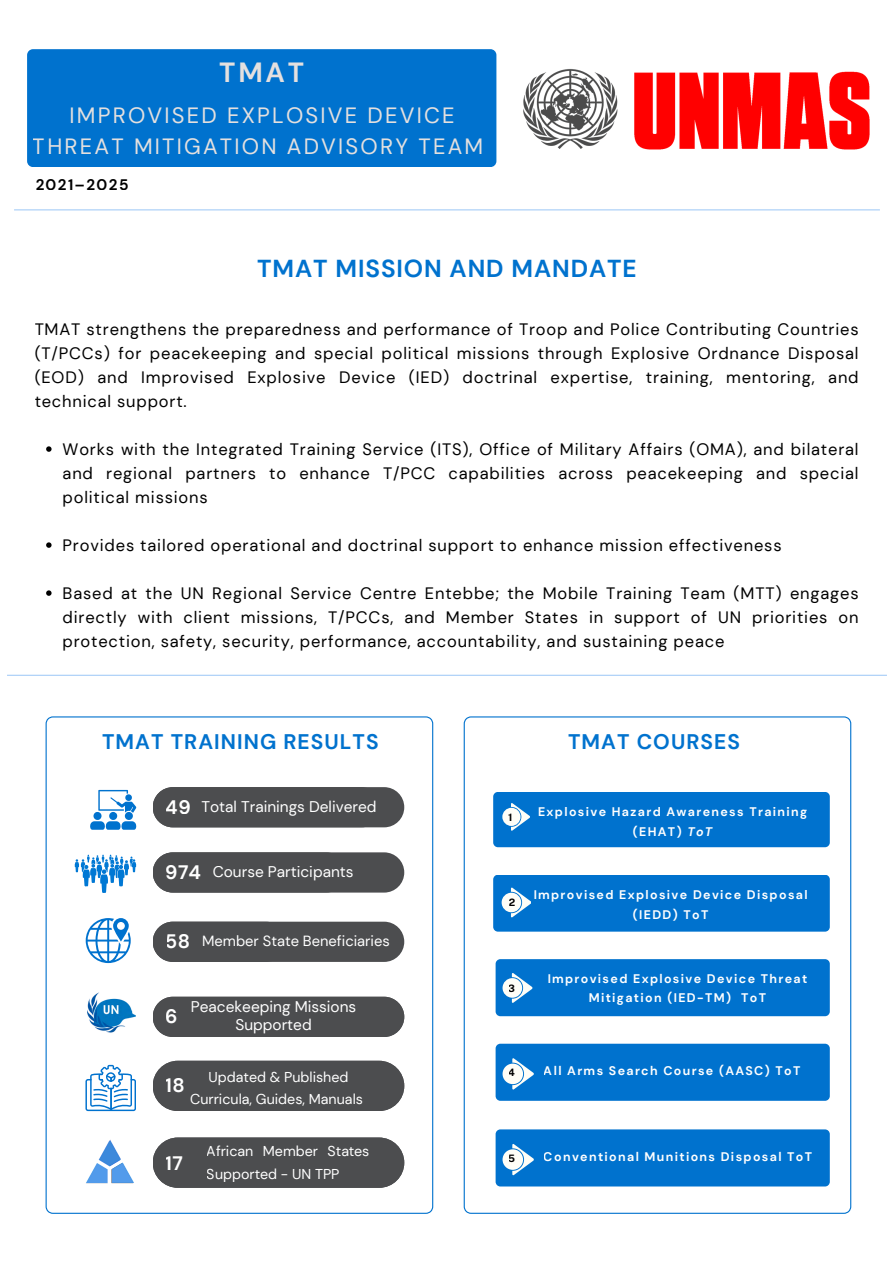
<style>
.page{position:relative;width:894px;height:1264px;background:#fff}
.page>*{position:absolute;margin:0;border:0;box-sizing:border-box;transform-origin:0 0}
.t1{font:700 27.75px "DM Sans";color:#e4e0df}
.t2{font:700 24.45px "DM Sans";letter-spacing:.04em;color:#0072ce}
.t3{font:22.05px/30.8px "DM Sans";letter-spacing:.1em;color:#e4e0df;text-align:center}
.t4{font:700 21px "DM Sans";letter-spacing:.05em;color:#0072ce}
.t5{font:700 19.5px "DM Sans";color:#fff}
.t6{font:16.5px/24px "DM Sans";letter-spacing:.05em;color:#000;text-align:justify}
.t7{font:15.45px/18px "DM Sans";color:#fff;text-align:center}
.t8{font:700 15.3px "DM Sans";letter-spacing:.095em;color:#000}
.t9{font:14.7px "DM Sans";color:#fff}
.t10{font:14.25px/22.6px "DM Sans";color:#fff}
.t11{font:700 12.45px/19.6px "DM Sans";letter-spacing:.11em;color:#fff;text-align:center}
.t12{font:700 10.5px "Public Sans";color:#000}
.t13{font:700 10.2px "Public Sans";color:#000}
.s1{font-style:italic}
</style>
<div class="page">
<div style="left:27px;top:49px;width:469px;height:118px;background:#0072ce"></div>
<img style="left:523px;top:68px;width:347px;height:82px">
<hr style="left:14px;top:209px;width:865px;height:1px;background:#4a98ef">
<hr style="left:7px;top:674px;width:879px;height:2px;background:#4a98ef">
<svg style="left:46px;top:446px;width:6px;height:6px"></svg>
<svg style="left:46px;top:542px;width:6px;height:6px"></svg>
<svg style="left:46px;top:590px;width:6px;height:6px"></svg>
<svg style="left:463px;top:716px;width:387px;height:497px"></svg>
<svg style="left:46px;top:716px;width:387px;height:497px"></svg>
<div style="left:153px;top:787px;width:251px;height:40px;background:#4c4d4f"></div>
<div style="left:153px;top:921px;width:251px;height:40px;background:#4c4d4f"></div>
<div style="left:153px;top:996px;width:251px;height:40px;background:#4c4d4f"></div>
<div style="left:153px;top:852px;width:251px;height:40px;background:#4c4d4f"></div>
<svg style="left:75px;top:854px;width:61px;height:39px"></svg>
<img style="left:87px;top:988px;width:49px;height:48px">
<div style="left:153px;top:1137px;width:251px;height:50px;background:#4c4d4f"></div>
<div style="left:153px;top:1060px;width:251px;height:51px;background:#4c4d4f"></div>
<svg style="left:85px;top:1064px;width:51px;height:46px"></svg>
<svg style="left:86px;top:918px;width:45px;height:45px"></svg>
<svg style="left:90px;top:790px;width:46px;height:39px"></svg>
<img style="left:86px;top:1138px;width:50px;height:48px">
<img style="left:110px;top:1138px;width:25px;height:48px">
<div style="left:493px;top:874px;width:336px;height:57px;background:#0072ce"></div>
<div style="left:495px;top:959px;width:334px;height:57px;background:#0072ce"></div>
<div style="left:495px;top:1043px;width:334px;height:57px;background:#0072ce"></div>
<svg style="left:511px;top:887px;width:19px;height:30px"></svg>
<div style="left:501px;top:892px;width:20px;height:20px;background:#fffef7;border-radius:50%"></div>
<svg style="left:511px;top:973px;width:21px;height:29px"></svg>
<div style="left:502px;top:978px;width:20px;height:19px;background:#fffef7;border-radius:50%"></div>
<svg style="left:512px;top:1058px;width:21px;height:31px"></svg>
<div style="left:502px;top:1063px;width:21px;height:21px;background:#fffef7;border-radius:50%"></div>
<div style="left:493px;top:792px;width:336px;height:55px;background:#0072ce"></div>
<svg style="left:511px;top:803px;width:19px;height:27px"></svg>
<div style="left:502px;top:807px;width:18px;height:19px;background:#fffef7;border-radius:50%"></div>
<div style="left:495px;top:1129px;width:334px;height:57px;background:#0072ce"></div>
<svg style="left:512px;top:1144px;width:21px;height:31px"></svg>
<div style="left:502px;top:1149px;width:21px;height:20px;background:#fffef7;border-radius:50%"></div>
<h1 class="t1" style="left:219px;top:54px;width:86px">TMAT</h1>
<h3 class="t3" style="left:33px;top:101px;width:452px">IMPROVISED EXPLOSIVE DEVICE<br>THREAT MITIGATION ADVISORY TEAM</h3>
<p class="t8" style="left:35px;top:174px;width:95px">2021–2025</p>
<h2 class="t2" style="left:257px;top:253px;width:381px">TMAT MISSION AND MANDATE</h2>
<p class="t6" style="left:34px;top:317px;width:825px">TMAT strengthens the preparedness and performance of Troop and Police Contributing Countries (T/PCCs) for peacekeeping and special political missions through Explosive Ordnance Disposal (EOD) and Improvised Explosive Device (IED) doctrinal expertise, training, mentoring, and technical support.</p>
<p class="t6" style="left:63px;top:437px;width:797px">Works with the Integrated Training Service (ITS), Office of Military Affairs (OMA), and bilateral and regional partners to enhance T/PCC capabilities across peacekeeping and special political missions</p>
<p class="t6" style="left:63px;top:533px;width:720px">Provides tailored operational and doctrinal support to enhance mission effectiveness</p>
<p class="t6" style="left:63px;top:581px;width:797px">Based at the UN Regional Service Centre Entebbe; the Mobile Training Team (MTT) engages directly with client missions, T/PCCs, and Member States in support of UN priorities on protection, safety, security, performance, accountability, and sustaining peace</p>
<p class="t4" style="left:102px;top:728px;width:278px">TMAT TRAINING RESULTS</p>
<p class="t5" style="left:166px;top:794px;width:26px">49</p>
<p class="t7" style="left:201px;top:797px;width:177px">Total Trainings Delivered</p>
<p class="t5" style="left:166px;top:859px;width:37px">974</p>
<p class="t7" style="left:212px;top:863px;width:142px">Course Participants</p>
<p class="t5" style="left:166px;top:928px;width:26px">58</p>
<p class="t9" style="left:202px;top:931px;width:189px">Member State Beneficiaries</p>
<p class="t5" style="left:166px;top:1003px;width:14px">6</p>
<p class="t7" style="left:191px;top:998px;width:167px">Peacekeeping Missions<br>Supported</p>
<p class="t5" style="left:166px;top:1072px;width:20px">18</p>
<p class="t10" style="left:190px;top:1065px;width:174px;text-align:center">Updated &amp; Published<br>Curricula, Guides, Manuals</p>
<p class="t5" style="left:167px;top:1075px;width:13px">2</p>
<p class="t5" style="left:166px;top:1150px;width:19px">17</p>
<p class="t10" style="left:207px;top:1139px;width:164px">African Member States<br>Supported - UN TPP</p>
<p class="t4" style="left:568px;top:728px;width:173px">TMAT COURSES</p>
<p class="t13" style="left:508px;top:811px;width:6px">1</p>
<p class="t11" style="left:538px;top:802px;width:270px">Explosive Hazard Awareness Training (EHAT) <span class="s1">ToT</span></p>
<p class="t12" style="left:508px;top:896px;width:8px">2</p>
<p class="t13" style="left:508px;top:896px;width:8px">2</p>
<p class="t11" style="left:533px;top:885px;width:275px">Improvised Explosive Device Disposal (IEDD) ToT</p>
<p class="t13" style="left:508px;top:982px;width:8px">3</p>
<p class="t11" style="left:547px;top:968px;width:261px">Improvised Explosive Device Threat<br>Mitigation (IED-TM) ToT</p>
<p class="t13" style="left:508px;top:1066px;width:8px">4</p>
<p class="t11" style="left:543px;top:1060px;width:258px">All Arms Search Course (AASC) ToT</p>
<p class="t13" style="left:508px;top:1152px;width:8px">5</p>
<p class="t11" style="left:543px;top:1146px;width:270px">Conventional Munitions Disposal ToT</p>
</div>
